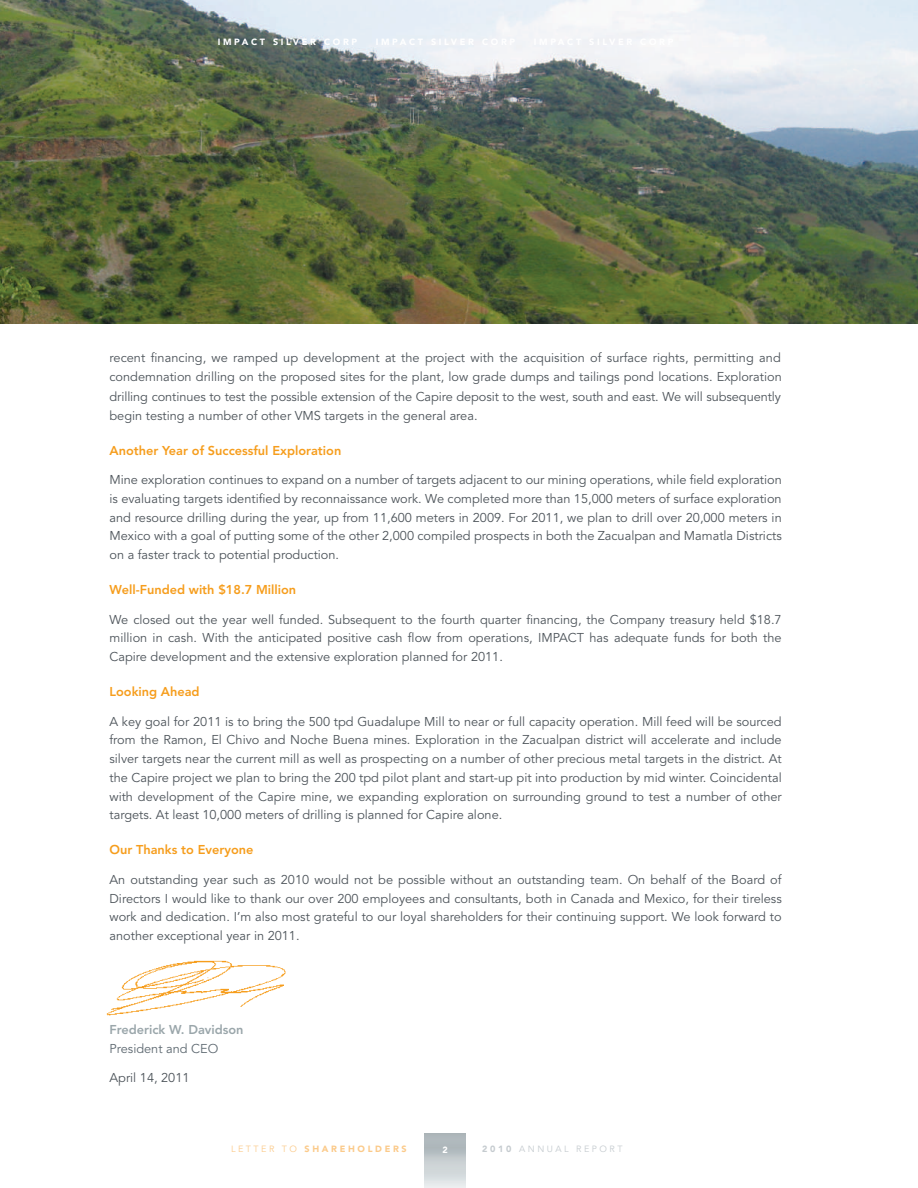
<style>
.page{position:relative;width:918px;height:1188px;background:#fff}
.page>*{position:absolute;margin:0;border:0;box-sizing:border-box;transform-origin:0 0}
.t1{font:12.75px/18.8px "Avenir";color:#4d545a;text-align:justify}
.t2{font:800 12.75px "Avenir";color:#f69d1c}
.t3{font:800 12.75px "Avenir";color:#9aa6aa}
.t4{font:12.75px "Avenir";color:#5e6971}
.t5{font:900 9px "Avenir";letter-spacing:.295em;color:#fbca8a}
.t6{font:900 9px "Avenir";letter-spacing:.295em;color:#fff}
.t7{font:9px "Avenir";letter-spacing:.28em;color:#c5cbcf}
.s1{font-weight:400}
.s2{font-weight:900}
</style>
<div class="page">
<img style="left:0;top:0;width:918px;height:324px">
<hr style="left:424px;top:1134px;width:41px;height:1px;background:#9da8ac">
<hr style="left:424px;top:1135px;width:41px;height:1px;background:#9ea9ae">
<hr style="left:424px;top:1137px;width:41px;height:1px;background:#9faaaf">
<hr style="left:424px;top:1138px;width:41px;height:1px;background:#a0abb0">
<hr style="left:424px;top:1139px;width:41px;height:1px;background:#a2acb1">
<hr style="left:424px;top:1140px;width:41px;height:1px;background:#a3adb2">
<hr style="left:424px;top:1141px;width:41px;height:1px;background:#a3aeb3">
<hr style="left:424px;top:1142px;width:41px;height:1px;background:#a5afb4">
<hr style="left:424px;top:1143px;width:41px;height:1px;background:#a6b1b5">
<hr style="left:424px;top:1144px;width:41px;height:1px;background:#a7b1b6">
<hr style="left:424px;top:1145px;width:41px;height:1px;background:#a8b3b7">
<hr style="left:424px;top:1146px;width:41px;height:1px;background:#acb5b9">
<hr style="left:424px;top:1147px;width:41px;height:1px;background:#adb6b9">
<hr style="left:424px;top:1148px;width:41px;height:1px;background:#aeb7bb">
<hr style="left:424px;top:1149px;width:41px;height:1px;background:#afb8bd">
<hr style="left:424px;top:1150px;width:41px;height:1px;background:#b0babe">
<hr style="left:424px;top:1151px;width:41px;height:1px;background:#b2bbbf">
<hr style="left:424px;top:1152px;width:41px;height:1px;background:#b3bdc1">
<hr style="left:424px;top:1153px;width:41px;height:1px;background:#b5bec1">
<hr style="left:424px;top:1154px;width:41px;height:1px;background:#b6bfc3">
<hr style="left:424px;top:1155px;width:41px;height:1px;background:#b8c0c4">
<hr style="left:424px;top:1156px;width:41px;height:1px;background:#b9c2c5">
<hr style="left:424px;top:1157px;width:41px;height:1px;background:#bbc3c6">
<hr style="left:424px;top:1158px;width:41px;height:1px;background:#bcc4c7">
<hr style="left:424px;top:1159px;width:41px;height:1px;background:#bdc5c8">
<hr style="left:424px;top:1160px;width:41px;height:1px;background:#bec6ca">
<hr style="left:424px;top:1161px;width:41px;height:1px;background:#c0c8cb">
<hr style="left:424px;top:1163px;width:41px;height:1px;background:#c1c9cc">
<hr style="left:424px;top:1164px;width:41px;height:1px;background:#c3cace">
<hr style="left:424px;top:1165px;width:41px;height:1px;background:#c5cbcf">
<hr style="left:424px;top:1166px;width:41px;height:1px;background:#c7cdd1">
<hr style="left:424px;top:1167px;width:41px;height:1px;background:#c8cfd2">
<hr style="left:424px;top:1168px;width:41px;height:1px;background:#cad1d3">
<hr style="left:424px;top:1169px;width:41px;height:1px;background:#cbd2d5">
<hr style="left:424px;top:1170px;width:41px;height:1px;background:#cdd4d6">
<hr style="left:424px;top:1171px;width:41px;height:1px;background:#cfd5d8">
<hr style="left:424px;top:1172px;width:41px;height:1px;background:#d0d7d9">
<hr style="left:424px;top:1173px;width:41px;height:1px;background:#d2d8db">
<hr style="left:424px;top:1174px;width:41px;height:1px;background:#d4dadc">
<hr style="left:424px;top:1175px;width:41px;height:1px;background:#d4dbde">
<hr style="left:424px;top:1176px;width:41px;height:1px;background:#d6dcdf">
<hr style="left:424px;top:1177px;width:41px;height:1px;background:#d8dee1">
<hr style="left:424px;top:1178px;width:41px;height:1px;background:#d9e0e2">
<hr style="left:424px;top:1179px;width:41px;height:1px;background:#dbe2e4">
<hr style="left:424px;top:1180px;width:41px;height:1px;background:#dde3e5">
<hr style="left:424px;top:1181px;width:41px;height:1px;background:#e1e4e6">
<hr style="left:424px;top:1182px;width:41px;height:1px;background:#e0e5e6">
<hr style="left:424px;top:1183px;width:41px;height:1px;background:#e2e7e9">
<hr style="left:424px;top:1184px;width:41px;height:1px;background:#e4e8ea">
<hr style="left:424px;top:1185px;width:41px;height:1px;background:#e6eaeb">
<hr style="left:424px;top:1186px;width:41px;height:1px;background:#e8eced">
<hr style="left:424px;top:1187px;width:41px;height:1px;background:#edeff0">
<img style="left:106px;top:960px;width:180px;height:56px">
<p class="t6" style="left:218px;top:39px;width:141px">IMPACT SILVER CORP</p>
<p class="t1" style="left:110px;top:350px;width:674px">recent financing, we ramped up development at the project with the acquisition of surface rights, permitting and condemnation drilling on the proposed sites for the plant, low grade dumps and tailings pond locations. Exploration drilling continues to test the possible extension of the Capire deposit to the west, south and east. We will subsequently begin testing a number of other VMS targets in the general area.</p>
<p class="t2" style="left:110px;top:445px;width:233px">Another Year of Successful Exploration</p>
<p class="t1" style="left:110px;top:471px;width:674px">Mine exploration continues to expand on a number of targets adjacent to our mining operations, while field exploration is evaluating targets identified by reconnaissance work. We completed more than 15,000 meters of surface exploration and resource drilling during the year, up from 11,600 meters in 2009. For 2011, we plan to drill over 20,000 meters in Mexico with a goal of putting some of the other 2,000 compiled prospects in both the Zacualpan and Mamatla Districts on a faster track to potential production.</p>
<p class="t2" style="left:110px;top:584px;width:188px">Well-Funded with $18.7 Million</p>
<p class="t1" style="left:110px;top:611px;width:674px">We closed out the year well funded. Subsequent to the fourth quarter financing, the Company treasury held $18.7 million in cash. With the anticipated positive cash flow from operations, IMPACT has adequate funds for both the Capire development and the extensive exploration planned for 2011.</p>
<p class="t2" style="left:110px;top:686px;width:92px">Looking Ahead</p>
<p class="t1" style="left:110px;top:713px;width:674px">A key goal for 2011 is to bring the 500 tpd Guadalupe Mill to near or full capacity operation. Mill feed will be sourced from the Ramon, El Chivo and Noche Buena mines. Exploration in the Zacualpan district will accelerate and include silver targets near the current mill as well as prospecting on a number of other precious metal targets in the district. At the Capire project we plan to bring the 200 tpd pilot plant and start-up pit into production by mid winter. Coincidental with development of the Capire mine, we expanding exploration on surrounding ground to test a number of other targets. At least 10,000 meters of drilling is planned for Capire alone.</p>
<p class="t2" style="left:110px;top:845px;width:145px">Our Thanks to Everyone</p>
<p class="t1" style="left:110px;top:871px;width:674px">An outstanding year such as 2010 would not be possible without an outstanding team. On behalf of the Board of Directors I would like to thank our over 200 employees and consultants, both in Canada and Mexico, for their tireless work and dedication. I’m also most grateful to our loyal shareholders for their continuing support. We look forward to another exceptional year in 2011.</p>
<p class="t3" style="left:110px;top:1024px;width:136px">Frederick W. Davidson</p>
<p class="t4" style="left:110px;top:1043px;width:110px">President and CEO</p>
<p class="t1" style="left:110px;top:1070px;width:82px">April 14, 2011</p>
<p class="t5" style="left:231px;top:1145px;width:177px"><span class="s1">LETTER TO</span> SHAREHOLDERS</p>
<p class="t6" style="left:442px;top:1146px;width:7px">2</p>
<p class="t7" style="left:482px;top:1145px;width:142px"><span class="s2">2010</span> ANNUAL REPORT</p>
</div>
